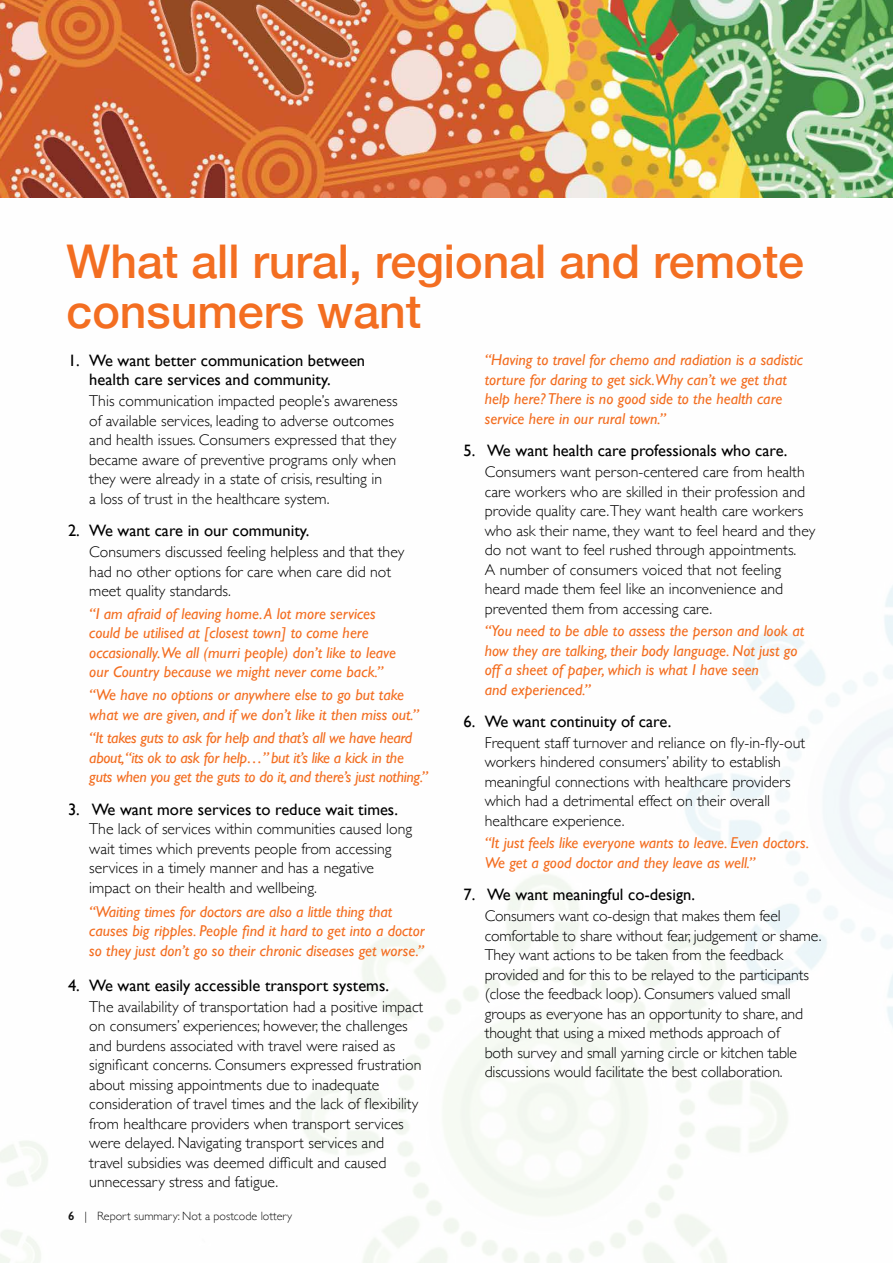
<style>
.page{position:relative;width:893px;height:1263px;background:#fff}
.page>*{position:absolute;margin:0;border:0;box-sizing:border-box;transform-origin:0 0}
.t1{font:500 46.5px/49.5px "Helvetica Neue";color:#f36e21}
.t2{font:16.5px/19.5px "Gill Sans";color:#000}
.t3{font:300 15.75px/19.5px "Gill Sans";color:#000}
.t4{font:italic 15.75px/19.5px "Gill Sans";color:#f36e21}
.t5{font:italic 15.75px/19.5px "Gill Sans";letter-spacing:-.02em;color:#f36e21}
.t6{font:300 12px "Gill Sans";color:#000}
.s1{font-weight:600}
</style>
<div class="page">
<img style="left:0;top:0;width:893px;height:198px">
<h1 class="t1" style="left:67px;top:233px;width:739px">What all rural, regional and remote consumers want</h1>
<p class="t2" style="left:89px;top:350px;width:277px;text-indent:-21px">1. We want better communication between health care services and community.</p>
<p class="t3" style="left:89px;top:391px;width:310px">This communication impacted people’s awareness of available services, leading to adverse outcomes and health issues. Consumers expressed that they became aware of preventive programs only when they were already in a state of crisis, resulting in<br>a loss of trust in the healthcare system.</p>
<p class="t2" style="left:68px;top:521px;width:243px">2. We want care in our community.</p>
<p class="t3" style="left:89px;top:541px;width:317px">Consumers discussed feeling helpless and that they had no other options for care when care did not meet quality standards.</p>
<p class="t4" style="left:89px;top:603px;width:308px">“I am afraid of leaving home. A lot more services could be utilised at [closest town] to come here occasionally.We all (murri people) don’t like to leave our Country because we might never come back.”</p>
<p class="t4" style="left:89px;top:685px;width:331px">“We have no options or anywhere else to go but take what we are given, and if we don’t like it then miss out.”</p>
<p class="t5" style="left:89px;top:728px;width:340px">“It takes guts to ask for help and that’s all we have heard about,“its ok to ask for help…” but it’s like a kick in the guts when you get the guts to do it, and there’s just nothing.”</p>
<p class="t2" style="left:68px;top:799px;width:331px">3. We want more services to reduce wait times.</p>
<p class="t3" style="left:89px;top:818px;width:324px">The lack of services within communities caused long wait times which prevents people from accessing services in a timely manner and has a negative impact on their health and wellbeing.</p>
<p class="t4" style="left:89px;top:901px;width:337px">“Waiting times for doctors are also a little thing that causes big ripples. People find it hard to get into a doctor so they just don’t go so their chronic diseases get worse.”</p>
<p class="t2" style="left:68px;top:975px;width:322px">4. We want easily accessible transport systems.</p>
<p class="t3" style="left:89px;top:996px;width:336px">The availability of transportation had a positive impact on consumers’ experiences; however, the challenges and burdens associated with travel were raised as significant concerns. Consumers expressed frustration about missing appointments due to inadequate consideration of travel times and the lack of flexibility from healthcare providers when transport services were delayed. Navigating transport services and<br>travel subsidies was deemed difficult and caused unnecessary stress and fatigue.</p>
<p class="t6" style="left:68px;top:1207px;width:226px"><span class="s1">6</span> | Report summary: Not a postcode lottery</p>
<p class="t4" style="left:485px;top:350px;width:320px">“Having to travel for chemo and radiation is a sadistic torture for daring to get sick.Why can’t we get that help here? There is no good side to the health care service here in our rural town.”</p>
<p class="t2" style="left:463px;top:440px;width:326px">5. We want health care professionals who care.</p>
<p class="t3" style="left:485px;top:461px;width:332px">Consumers want person-centered care from health care workers who are skilled in their profession and provide quality care.They want health care workers who ask their name, they want to feel heard and they do not want to feel rushed through appointments.<br>A number of consumers voiced that not feeling heard made them feel like an inconvenience and prevented them from accessing care.</p>
<p class="t4" style="left:485px;top:621px;width:321px">“You need to be able to assess the person and look at how they are talking, their body language. Not just go off a sheet of paper, which is what I have seen<br>and experienced.”</p>
<p class="t2" style="left:463px;top:711px;width:209px">6. We want continuity of care.</p>
<p class="t3" style="left:485px;top:732px;width:322px">Frequent staff turnover and reliance on fly-in-fly-out workers hindered consumers’ ability to establish meaningful connections with healthcare providers which had a detrimental effect on their overall healthcare experience.</p>
<p class="t4" style="left:485px;top:833px;width:326px">“It just feels like everyone wants to leave. Even doctors.<br>We get a good doctor and they leave as well.”</p>
<p class="t2" style="left:463px;top:884px;width:233px">7. We want meaningful co-design.</p>
<p class="t3" style="left:485px;top:905px;width:338px">Consumers want co-design that makes them feel comfortable to share without fear, judgement or shame.<br>They want actions to be taken from the feedback provided and for this to be relayed to the participants (close the feedback loop). Consumers valued small groups as everyone has an opportunity to share, and thought that using a mixed methods approach of<br>both survey and small yarning circle or kitchen table discussions would facilitate the best collaboration.</p>
</div>
